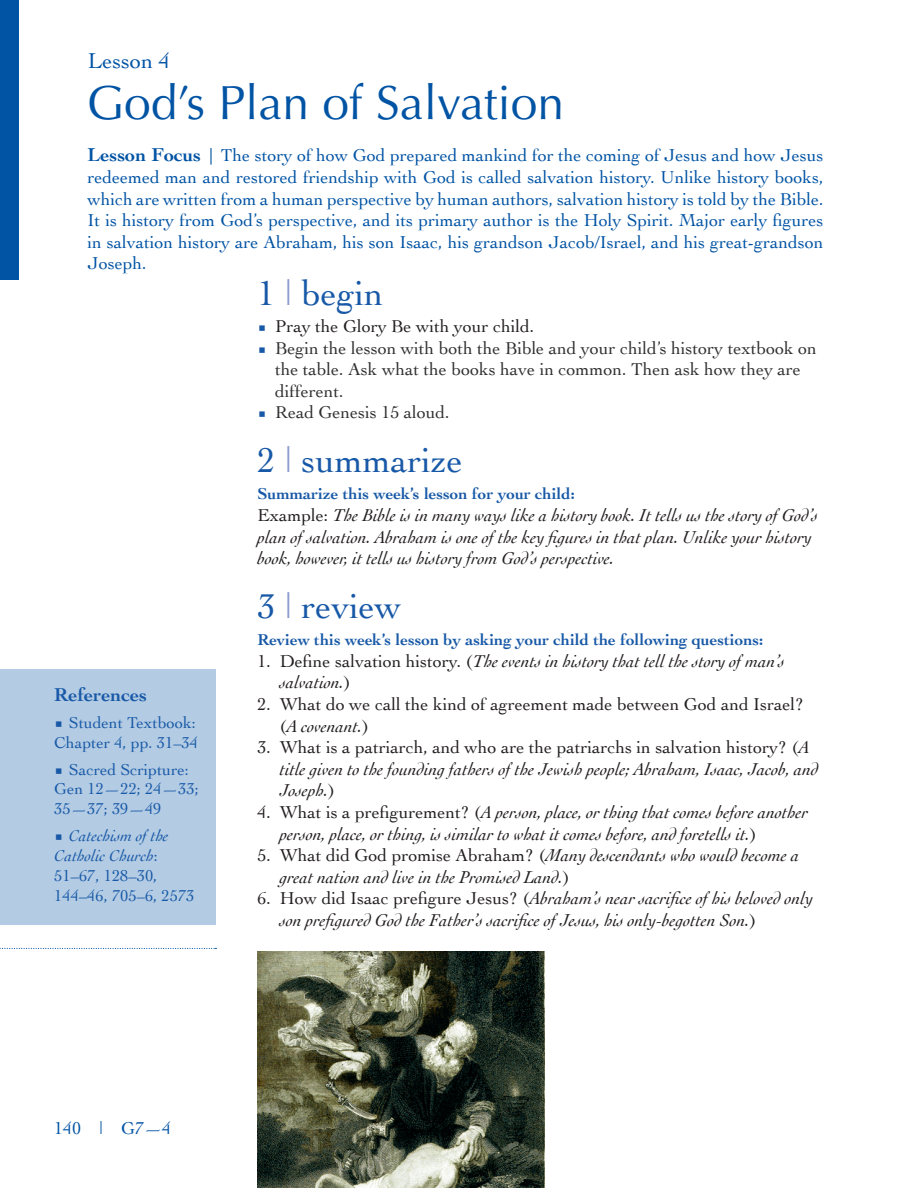
<style>
.page{position:relative;width:918px;height:1188px;background:#fff}
.page>*{position:absolute;margin:0;border:0;box-sizing:border-box;transform-origin:0 0}
.t1{font:48px "Optima";color:#0153a4}
.t2{font:36px "Cochin";color:#1859a7}
.t3{font:22.5px "Cochin";color:#0153a4}
.t4{font:700 19.5px "Cochin";color:#1859a7}
.content_body{font:italic 18px/21.6px "Cochin";color:#231f20}
.t5{font:18px/21.6px "Cochin";color:#0153a4;text-align:justify}
.t6{font:18px/21.6px "Cochin";color:#312f30}
.content_body-2{font:18px/21.6px "Cochin";color:#231f20}
.t7{font:16.5px/19.8px "Cochin";color:#1859a7}
.blue_instructions{font:700 16.5px "Cochin";color:#1859a7}
.t8{font:italic 16.5px "Cochin";color:#1859a7}
.s1{font-weight:700;font-size:19.5px}
.s2{font-family:"Times";font-size:16.5px}
.s3{font-style:normal}
.s4{font-style:inherit}
.s5{color:#8a9acc}
.s6{font-style:italic}
</style>
<div class="page">
<div style="left:0;top:0;width:19px;height:279px;background:#0153a4"></div>
<div style="left:0;top:669px;width:216px;height:256px;background:#b3cbe3"></div>
<svg style="left:0;top:948px;width:216px;height:1px"></svg>
<img style="left:258px;top:951px;width:287px;height:237px">
<p class="t3" style="left:88px;top:46px;width:84px">Lesson 4</p>
<p class="t1" style="left:87px;top:75px;width:479px">God’s Plan of Salvation</p>
<p class="t5" style="left:87px;top:144px;width:738px"><span class="s1">Lesson Focus</span> <span class="s2">|</span> The story of how God prepared mankind for the coming of Jesus and how Jesus redeemed man and restored friendship with God is called salvation history. Unlike history books, which are written from a human perspective by human authors, salvation history is told by the Bible.<br>It is history from God’s perspective, and its primary author is the Holy Spirit. Major early figures in salvation history are Abraham, his son Isaac, his grandson Jacob/Israel, and his great-grandson Joseph.</p>
<p class="t4" style="left:54px;top:681px;width:94px">References</p>
<p class="t7" style="left:69px;top:712px;width:129px">Student Textbook:</p>
<p class="t7" style="left:54px;top:732px;width:145px">Chapter 4, pp. 31–34</p>
<p class="t7" style="left:69px;top:759px;width:122px">Sacred Scripture:</p>
<p class="t7" style="left:54px;top:778px;width:146px">Gen 12—22; 24—33;<br>35—37; 39—49</p>
<p class="t8" style="left:69px;top:825px;width:101px">Catechism of the</p>
<p class="t8" style="left:54px;top:845px;width:105px">Catholic Church<span class="s3">:</span></p>
<p class="t7" style="left:54px;top:865px;width:142px">51–67, 128–30,<br>144–46, 705–6, 2573</p>
<p class="t2" style="left:257px;top:269px;width:127px"><span class="s4">1</span> <span class="s5">|</span> begin</p>
<p class="content_body-2" style="left:275px;top:315px;width:261px">Pray the Glory Be with your child.</p>
<p class="t6" style="left:275px;top:336px;width:543px">Begin the lesson with both the Bible and your child’s history textbook on the table. Ask what the books have in common. Then ask how they are different.</p>
<p class="t6" style="left:275px;top:401px;width:176px">Read Genesis 15 aloud.</p>
<p class="t2" style="left:257px;top:436px;width:207px"><span class="s4">2</span> <span class="s5">|</span> summarize</p>
<p class="blue_instructions" style="left:257px;top:483px;width:319px">Summarize this week’s lesson for your child:</p>
<p class="content_body" style="left:257px;top:503px;width:562px"><span class="s3">Example:</span> The Bible is in many ways like a history book. It tells us the story of God’s plan of salvation. Abraham is one of the key figures in that plan. Unlike your history book, however, it tells us history from God’s perspective.</p>
<p class="t2" style="left:257px;top:582px;width:145px"><span class="s4">3</span> <span class="s5">|</span> review</p>
<p class="blue_instructions" style="left:257px;top:629px;width:508px">Review this week’s lesson by asking your child the following questions:</p>
<p class="content_body" style="left:280px;top:649px;width:506px;text-indent:-22px"><span class="s3">1. Define salvation history. (</span>The events in history that tell the story of man’s salvation.<span class="s3">)</span></p>
<p class="content_body-2" style="left:280px;top:693px;width:526px;text-indent:-22px">2. What do we call the kind of agreement made between God and Israel? (<span class="s6">A covenant.</span>)</p>
<p class="content_body" style="left:280px;top:736px;width:540px;text-indent:-22px"><span class="s3">3. What is a patriarch, and who are the patriarchs in salvation history? (</span>A title given to the founding fathers of the Jewish people; Abraham, Isaac, Jacob, and<br>Joseph.<span class="s3">)</span></p>
<p class="content_body" style="left:280px;top:800px;width:530px;text-indent:-22px"><span class="s3">4. What is a prefigurement? (</span>A person, place, or thing that comes before another person, place, or thing, is similar to what it comes before, and foretells it.<span class="s3">)</span></p>
<p class="content_body" style="left:280px;top:844px;width:521px;text-indent:-22px"><span class="s3">5. What did God promise Abraham? (</span>Many descendants who would become a great nation and live in the Promised Land.<span class="s3">)</span></p>
<p class="content_body" style="left:280px;top:887px;width:535px;text-indent:-22px"><span class="s3">6. How did Isaac prefigure Jesus? (</span>Abraham’s near sacrifice of his beloved only son prefigured God the Father’s sacrifice of Jesus, his only-begotten Son.<span class="s3">)</span></p>
<p class="t5" style="left:54px;top:1116px;width:118px">140 | G7—4</p>
</div>
